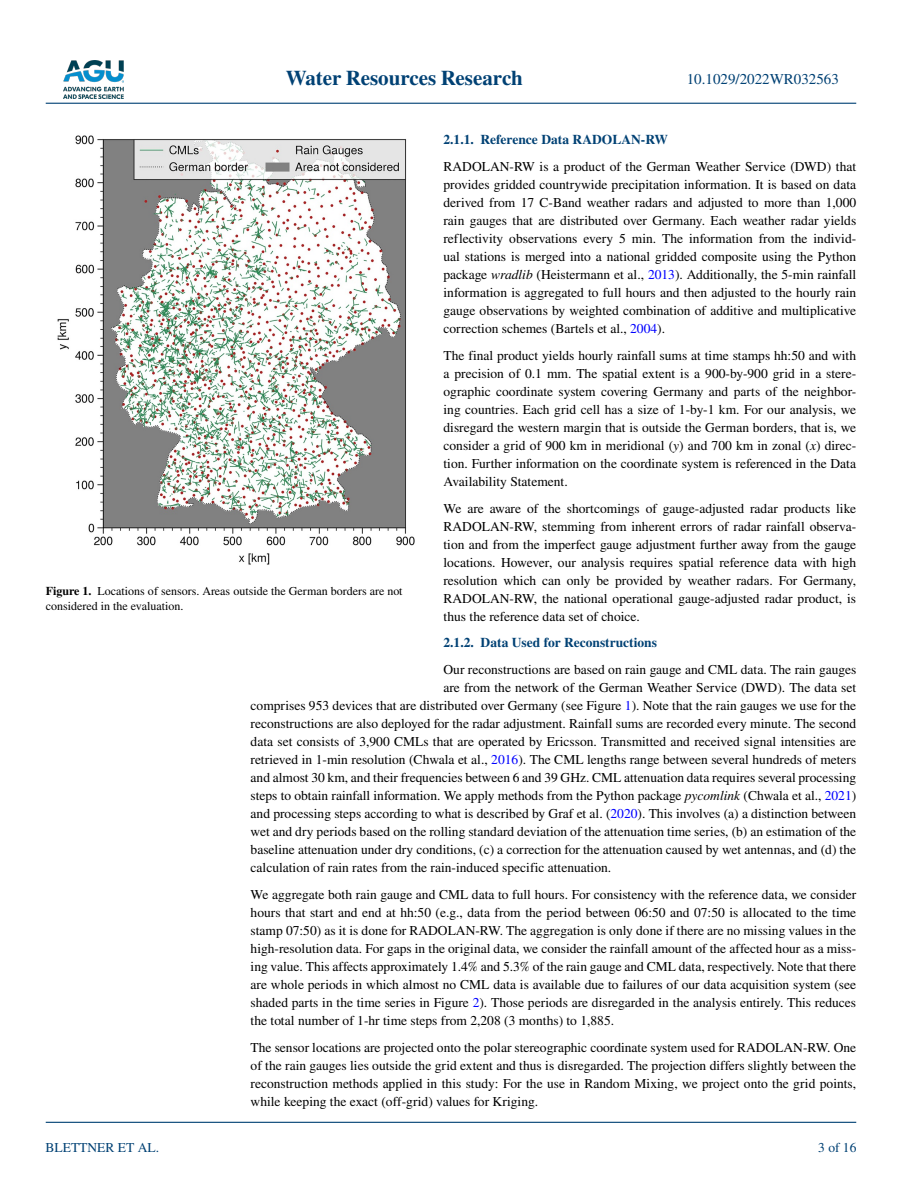
<style>
.page{position:relative;width:902px;height:1183px;background:#fff}
.page>*{position:absolute;margin:0;border:0;box-sizing:border-box;transform-origin:0 0}
.t1{font:700 21px "STIX";color:#004174}
.t2{font:15px "STIX";color:#004174}
.t3{font:13.5px/18px "STIX";color:#000;text-align:justify}
.t4{font:700 13.5px "STIX";color:#004174}
.t5{font:13.5px "STIX";color:#004174}
.t6{font:12px/15px "STIX";color:#000}
.s1{font-style:italic}
.s2{color:#00f}
.s3{font-weight:700}
</style>
<div class="page">
<img style="left:63px;top:60px;width:60px;height:39px">
<hr style="left:46px;top:103px;width:810px;height:1px;background:#004174">
<hr style="left:46px;top:1121px;width:810px;height:1px;background:#004174">
<img style="left:57px;top:135px;width:358px;height:430px">
<h1 class="t1" style="left:285px;top:66px;width:239px">Water Resources Research</h1>
<p class="t2" style="left:686px;top:69px;width:154px">10.1029/2022WR032563</p>
<p class="t4" style="left:443px;top:131px;width:226px">2.1.1. Reference Data RADOLAN-RW</p>
<p class="t3" style="left:443px;top:158px;width:414px">RADOLAN-RW is a product of the German Weather Service (DWD) that provides gridded countrywide precipitation information. It is based on data derived from 17 C-Band weather radars and adjusted to more than 1,000 rain gauges that are distributed over Germany. Each weather radar yields reflectivity observations every 5 min. The information from the individ&shy;ual stations is merged into a national gridded composite using the Python package <span class="s1">wradlib</span> (Heistermann et al., <span class="s2">2013</span>). Additionally, the 5-min rainfall information is aggregated to full hours and then adjusted to the hourly rain gauge observations by weighted combination of additive and multiplicative correction schemes (Bartels et al., <span class="s2">2004</span>).</p>
<p class="t3" style="left:443px;top:347px;width:414px">The final product yields hourly rainfall sums at time stamps hh:50 and with a precision of 0.1 mm. The spatial extent is a 900-by-900 grid in a stere&shy;ographic coordinate system covering Germany and parts of the neighbor&shy;ing countries. Each grid cell has a size of 1-by-1 km. For our analysis, we disregard the western margin that is outside the German borders, that is, we consider a grid of 900 km in meridional (<span class="s1">y</span>) and 700 km in zonal (<span class="s1">x</span>) direc&shy;tion. Further information on the coordinate system is referenced in the Data Availability Statement.</p>
<p class="t3" style="left:443px;top:500px;width:414px">We are aware of the shortcomings of gauge-adjusted radar products like RADOLAN-RW, stemming from inherent errors of radar rainfall observa&shy;tion and from the imperfect gauge adjustment further away from the gauge locations. However, our analysis requires spatial reference data with high resolution which can only be provided by weather radars. For Germany, RADOLAN-RW, the national operational gauge-adjusted radar product, is thus the reference data set of choice.</p>
<p class="t4" style="left:443px;top:634px;width:215px">2.1.2. Data Used for Reconstructions</p>
<p class="t3" style="left:443px;top:660px;width:414px">Our reconstructions are based on rain gauge and CML data. The rain gauges</p>
<p class="t3" style="left:443px;top:678px;width:414px">are from the network of the German Weather Service (DWD). The data set</p>
<p class="t3" style="left:250px;top:696px;width:607px">comprises 953 devices that are distributed over Germany (see Figure <span class="s2">1</span>). Note that the rain gauges we use for the</p>
<p class="t3" style="left:250px;top:714px;width:607px">reconstructions are also deployed for the radar adjustment. Rainfall sums are recorded every minute. The second</p>
<p class="t3" style="left:250px;top:732px;width:607px">data set consists of 3,900 CMLs that are operated by Ericsson. Transmitted and received signal intensities are</p>
<p class="t3" style="left:250px;top:750px;width:607px">retrieved in 1-min resolution (Chwala et al., <span class="s2">2016</span>). The CML lengths range between several hundreds of meters</p>
<p class="t3" style="left:250px;top:768px;width:607px">and almost 30 km, and their frequencies between 6 and 39 GHz. CML attenuation data requires several processing</p>
<p class="t3" style="left:250px;top:786px;width:607px">steps to obtain rainfall information. We apply methods from the Python package <span class="s1">pycomlink</span> (Chwala et al., <span class="s2">2021</span>)</p>
<p class="t3" style="left:250px;top:804px;width:607px">and processing steps according to what is described by Graf et al. (<span class="s2">2020</span>). This involves (a) a distinction between</p>
<p class="t3" style="left:250px;top:822px;width:607px">wet and dry periods based on the rolling standard deviation of the attenuation time series, (b) an estimation of the</p>
<p class="t3" style="left:250px;top:840px;width:607px">baseline attenuation under dry conditions, (c) a correction for the attenuation caused by wet antennas, and (d) the</p>
<p class="t3" style="left:250px;top:858px;width:362px">calculation of rain rates from the rain-induced specific attenuation.</p>
<p class="t3" style="left:250px;top:885px;width:607px">We aggregate both rain gauge and CML data to full hours. For consistency with the reference data, we consider hours that start and end at hh:50 (e.g., data from the period between 06:50 and 07:50 is allocated to the time stamp 07:50) as it is done for RADOLAN-RW. The aggregation is only done if there are no missing values in the high-resolution data. For gaps in the original data, we consider the rainfall amount of the affected hour as a miss&shy;ing value. This affects approximately 1.4% and 5.3% of the rain gauge and CML data, respectively. Note that there are whole periods in which almost no CML data is available due to failures of our data acquisition system (see shaded parts in the time series in Figure <span class="s2">2</span>). Those periods are disregarded in the analysis entirely. This reduces the total number of 1-hr time steps from 2,208 (3 months) to 1,885.</p>
<p class="t3" style="left:250px;top:1038px;width:607px">The sensor locations are projected onto the polar stereographic coordinate system used for RADOLAN-RW. One of the rain gauges lies outside the grid extent and thus is disregarded. The projection differs slightly between the reconstruction methods applied in this study: For the use in Random Mixing, we project onto the grid points, while keeping the exact (off-grid) values for Kriging.</p>
<p class="t6" style="left:46px;top:583px;width:358px"><span class="s3">Figure 1.</span> Locations of sensors. Areas outside the German borders are not considered in the evaluation.</p>
<p class="t5" style="left:45px;top:1138px;width:115px">BLETTNER ET AL.</p>
<p class="t5" style="left:818px;top:1138px;width:40px">3 of 16</p>
</div>
